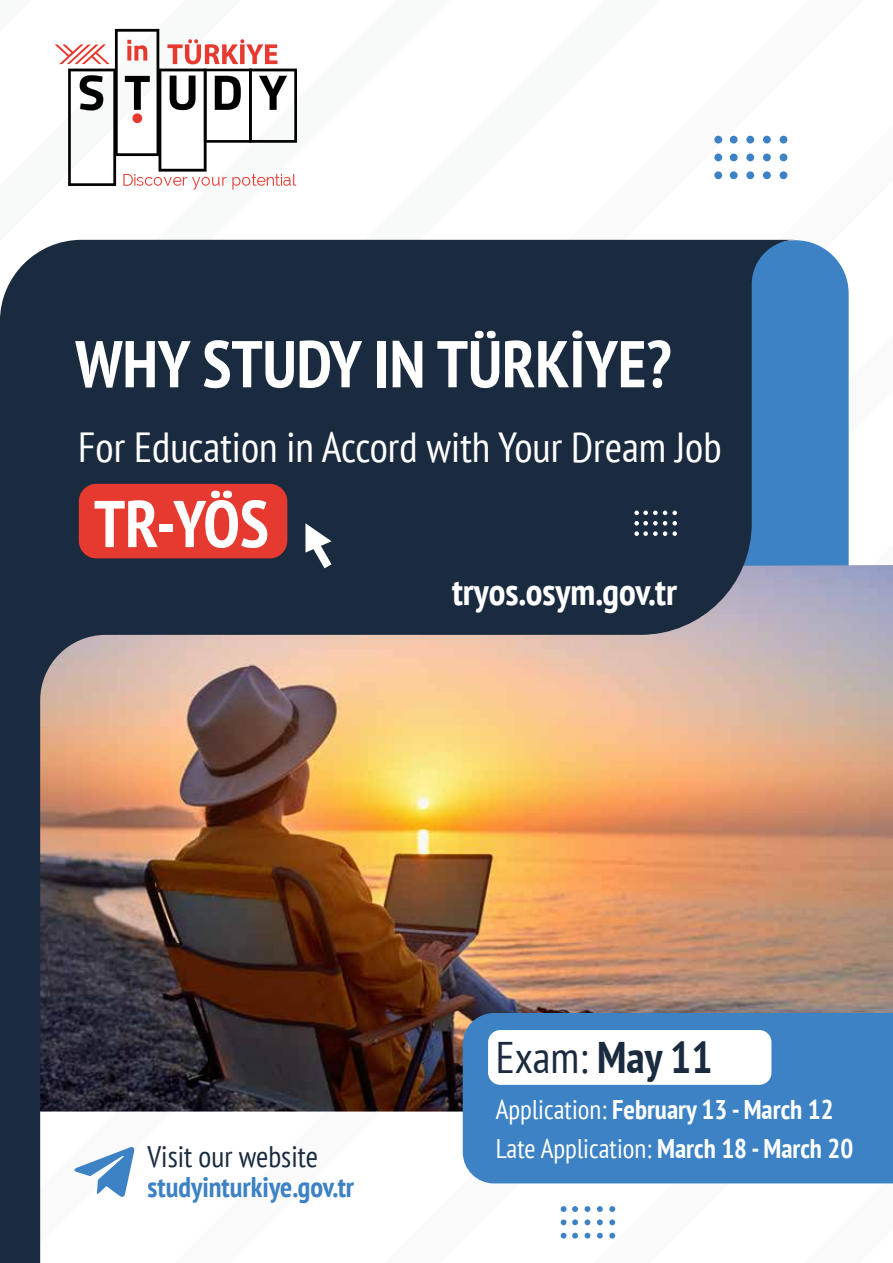
<style>
.page{position:relative;width:893px;height:1263px;background:#fff}
.page>*{position:absolute;margin:0;border:0;box-sizing:border-box;transform-origin:0 0}
.t1{font:700 condensed 66px "PT Sans";color:#fff}
.t2{font:condensed 44.25px "PT Sans";color:#1b2b3f}
.t3{font:condensed 42px "PT Sans";color:#fff}
.t4{font:700 condensed 37.5px "PT Sans";color:#fff}
.t5{font:condensed 29.7px "PT Sans";color:#1b2b3f}
.t6{font:700 condensed 28.5px "PT Sans";color:#3c82c4}
.t7{font:700 condensed 27px/38.5px "PT Sans";color:#fff}
.s1{font-weight:700}
.s2{font-weight:400}
</style>
<div class="page">
<div style="left:796px;top:240px;width:53px;height:325px;background:#3c82c4"></div>
<img style="left:796px;top:565px;width:97px;height:448px">
<img style="left:0;top:240px;width:796px;height:1023px">
<div style="left:730px;top:136px;width:8px;height:8px;background:#3c82c4;border-radius:50%"></div>
<div style="left:730px;top:154px;width:8px;height:7px;background:#3c82c4;border-radius:50%"></div>
<div style="left:730px;top:171px;width:8px;height:8px;background:#3c82c4;border-radius:50%"></div>
<div style="left:714px;top:136px;width:8px;height:8px;background:#3c82c4;border-radius:50%"></div>
<div style="left:714px;top:154px;width:8px;height:7px;background:#3c82c4;border-radius:50%"></div>
<div style="left:714px;top:171px;width:8px;height:8px;background:#3c82c4;border-radius:50%"></div>
<div style="left:746px;top:136px;width:8px;height:8px;background:#3c82c4;border-radius:50%"></div>
<div style="left:746px;top:154px;width:8px;height:7px;background:#3c82c4;border-radius:50%"></div>
<div style="left:746px;top:171px;width:8px;height:8px;background:#3c82c4;border-radius:50%"></div>
<div style="left:763px;top:136px;width:8px;height:8px;background:#3c82c4;border-radius:50%"></div>
<div style="left:763px;top:154px;width:8px;height:7px;background:#3c82c4;border-radius:50%"></div>
<div style="left:763px;top:171px;width:8px;height:8px;background:#3c82c4;border-radius:50%"></div>
<div style="left:780px;top:136px;width:7px;height:8px;background:#3c82c4;border-radius:50%"></div>
<div style="left:780px;top:154px;width:7px;height:7px;background:#3c82c4;border-radius:50%"></div>
<div style="left:780px;top:171px;width:7px;height:8px;background:#3c82c4;border-radius:50%"></div>
<svg style="left:55px;top:28px;width:242px;height:162px"></svg>
<svg style="left:74px;top:1146px;width:61px;height:51px"></svg>
<div style="left:79px;top:484px;width:208px;height:74px;background:#e6392f;border-radius:18px"></div>
<svg style="left:305px;top:523px;width:27px;height:45px"></svg>
<svg style="left:634px;top:511px;width:43px;height:4px"></svg>
<svg style="left:634px;top:521px;width:43px;height:4px"></svg>
<svg style="left:634px;top:531px;width:43px;height:5px"></svg>
<div style="left:463px;top:1013px;width:430px;height:170px;background:#3c82c4"></div>
<div style="left:488px;top:1030px;width:283px;height:55px;background:#fff;border-radius:12px"></div>
<svg style="left:572px;top:1206px;width:6px;height:6px"></svg>
<svg style="left:572px;top:1219px;width:6px;height:6px"></svg>
<svg style="left:572px;top:1233px;width:6px;height:5px"></svg>
<svg style="left:561px;top:1206px;width:5px;height:6px"></svg>
<svg style="left:561px;top:1219px;width:5px;height:6px"></svg>
<svg style="left:561px;top:1233px;width:5px;height:5px"></svg>
<svg style="left:585px;top:1206px;width:5px;height:6px"></svg>
<svg style="left:585px;top:1219px;width:5px;height:6px"></svg>
<svg style="left:585px;top:1233px;width:5px;height:5px"></svg>
<svg style="left:597px;top:1206px;width:6px;height:6px"></svg>
<svg style="left:597px;top:1219px;width:6px;height:6px"></svg>
<svg style="left:597px;top:1233px;width:6px;height:5px"></svg>
<svg style="left:609px;top:1206px;width:6px;height:6px"></svg>
<svg style="left:609px;top:1219px;width:6px;height:6px"></svg>
<svg style="left:609px;top:1233px;width:6px;height:5px"></svg>
<h1 class="t1" style="left:75px;top:320px;width:598px">WHY STUDY IN TÜRKİYE?</h1>
<h3 class="t3" style="left:78px;top:420px;width:645px">For Education in Accord with Your Dream Job</h3>
<h1 class="t1" style="left:94px;top:480px;width:176px">TR-YÖS</h1>
<h3 class="t4" style="left:452px;top:567px;width:226px">tryos.osym.gov.tr</h3>
<p class="t5" style="left:147px;top:1137px;width:172px">Visit our website</p>
<p class="t6" style="left:147px;top:1168px;width:208px">studyinturkiye.gov.tr</p>
<h2 class="t2" style="left:496px;top:1029px;width:218px">Exam: <span class="s1">May 11</span></h2>
<p class="t7" style="left:496px;top:1090px;width:359px"><span class="s2">Application:</span> February 13 - March 12<br><span class="s2">Late Application:</span> March 18 - March 20</p>
</div>
